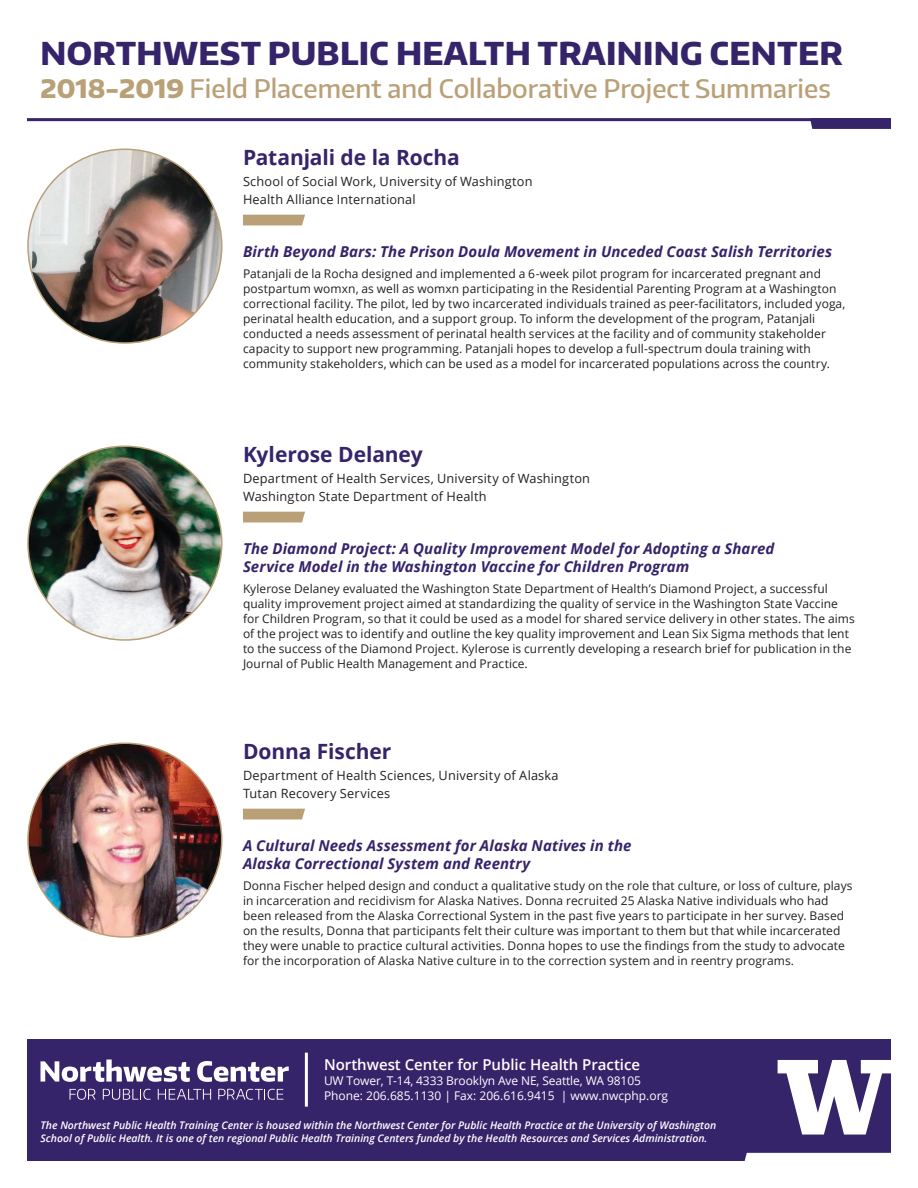
<style>
.page{position:relative;width:918px;height:1188px;background:#fff}
.page>*{position:absolute;margin:0;border:0;box-sizing:border-box;transform-origin:0 0}
.t1{font:800 31.5px "Encode Sans Normal";letter-spacing:.01em;color:#36246b}
.t2{font:500 25.5px "Encode Sans Normal";color:#b9a077}
.Student_Name{font:700 21px "Open Sans";letter-spacing:-.005em;color:#36246b}
.Project_Title{font:italic 700 15px/18px "Open Sans";letter-spacing:.005em;color:#36246b}
.t3{font:600 15px "Open Sans";color:#fff}
.Student_Title{font:12.75px "Open Sans";letter-spacing:.015em;color:#231f20}
.Explanation{font:12px/15px "Open Sans";letter-spacing:.005em;color:#231f20}
.t4{font:12px/15px "Open Sans";letter-spacing:-.01em;color:#fff}
.t5{font:italic 600 10.5px/12.6px "Open Sans";color:#fff}
.s1{font-weight:800}
</style>
<div class="page">
<svg style="left:243px;top:215px;width:62px;height:10px"></svg>
<svg style="left:243px;top:512px;width:62px;height:10px"></svg>
<svg style="left:243px;top:809px;width:62px;height:10px"></svg>
<img style="left:28px;top:149px;width:194px;height:194px;border-radius:97px">
<img style="left:28px;top:446px;width:194px;height:194px;border-radius:97px">
<img style="left:28px;top:743px;width:194px;height:194px;border-radius:97px">
<div style="left:27px;top:1040px;width:864px;height:121px;background:#36246b"></div>
<svg style="left:778px;top:1060px;width:113px;height:75px"></svg>
<svg style="left:40px;top:1060px;width:150px;height:22px"></svg>
<svg style="left:197px;top:1061px;width:92px;height:21px"></svg>
<svg style="left:70px;top:1089px;width:26px;height:11px"></svg>
<svg style="left:103px;top:1089px;width:47px;height:11px"></svg>
<svg style="left:158px;top:1089px;width:53px;height:11px"></svg>
<svg style="left:218px;top:1089px;width:65px;height:11px"></svg>
<hr style="left:305px;top:1053px;width:3px;height:54px;background:#fff">
<hr style="left:27px;top:118px;width:864px;height:3px;background:#36246b">
<svg style="left:810px;top:121px;width:81px;height:8px"></svg>
<svg style="left:744px;top:1153px;width:147px;height:8px"></svg>
<h1 class="t1" style="left:40px;top:33px;width:804px">NORTHWEST PUBLIC HEALTH TRAINING CENTER</h1>
<h2 class="t2" style="left:40px;top:72px;width:792px"><span class="s1">2018-2019</span> Field Placement and Collaborative Project Summaries</h2>
<p class="Student_Name" style="left:243px;top:142px;width:218px">Patanjali de la Rocha</p>
<p class="Student_Title" style="left:243px;top:173px;width:291px">School of Social Work, University of Washington</p>
<p class="Student_Title" style="left:243px;top:191px;width:174px">Health Alliance International</p>
<p class="Project_Title" style="left:243px;top:242px;width:591px">Birth Beyond Bars: The Prison Doula Movement in Unceded Coast Salish Territories</p>
<p class="Explanation" style="left:243px;top:266px;width:604px">Patanjali de la Rocha designed and implemented a 6-week pilot program for incarcerated pregnant and postpartum womxn, as well as womxn participating in the Residential Parenting Program at a Washington correctional facility. The pilot, led by two incarcerated individuals trained as peer-facilitators, included yoga, perinatal health education, and a support group. To inform the development of the program, Patanjali conducted a needs assessment of perinatal health services at the facility and of community stakeholder capacity to support new programming. Patanjali hopes to develop a full-spectrum doula training with community stakeholders, which can be used as a model for incarcerated populations across the country.</p>
<p class="Student_Name" style="left:243px;top:439px;width:181px">Kylerose Delaney</p>
<p class="Student_Title" style="left:243px;top:470px;width:349px">Department of Health Services, University of Washington</p>
<p class="Student_Title" style="left:243px;top:488px;width:245px">Washington State Department of Health</p>
<p class="Project_Title" style="left:243px;top:539px;width:533px">The Diamond Project: A Quality Improvement Model for Adopting a Shared<br>Service Model in the Washington Vaccine for Children Program</p>
<p class="Explanation" style="left:243px;top:581px;width:613px">Kylerose Delaney evaluated the Washington State Department of Health’s Diamond Project, a successful quality improvement project aimed at standardizing the quality of service in the Washington State Vaccine for Children Program, so that it could be used as a model for shared service delivery in other states. The aims of the project was to identify and outline the key quality improvement and Lean Six Sigma methods that lent to the success of the Diamond Project. Kylerose is currently developing a research brief for publication in the Journal of Public Health Management and Practice.</p>
<p class="Student_Name" style="left:243px;top:736px;width:150px">Donna Fischer</p>
<p class="Student_Title" style="left:243px;top:767px;width:317px">Department of Health Sciences, University of Alaska</p>
<p class="Student_Title" style="left:243px;top:785px;width:149px">Tutan Recovery Services</p>
<p class="Project_Title" style="left:243px;top:836px;width:390px">A Cultural Needs Assessment for Alaska Natives in the<br>Alaska Correctional System and Reentry</p>
<p class="Explanation" style="left:243px;top:878px;width:611px">Donna Fischer helped design and conduct a qualitative study on the role that culture, or loss of culture, plays in incarceration and recidivism for Alaska Natives. Donna recruited 25 Alaska Native individuals who had been released from the Alaska Correctional System in the past five years to participate in her survey. Based on the results, Donna that participants felt their culture was important to them but that while incarcerated they were unable to practice cultural activities. Donna hopes to use the findings from the study to advocate for the incorporation of Alaska Native culture in to the correction system and in reentry programs.</p>
<p class="t3" style="left:324px;top:1055px;width:318px">Northwest Center for Public Health Practice</p>
<p class="t4" style="left:324px;top:1073px;width:346px">UW Tower, T-14, 4333 Brooklyn Ave NE, Seattle, WA 98105<br>Phone: 206.685.1130 | Fax: 206.616.9415 | www.nwcphp.org</p>
<p class="t5" style="left:40px;top:1119px;width:677px">The Northwest Public Health Training Center is housed within the Northwest Center for Public Health Practice at the University of Washington<br>School of Public Health. It is one of ten regional Public Health Training Centers funded by the Health Resources and Services Administration.</p>
</div>
